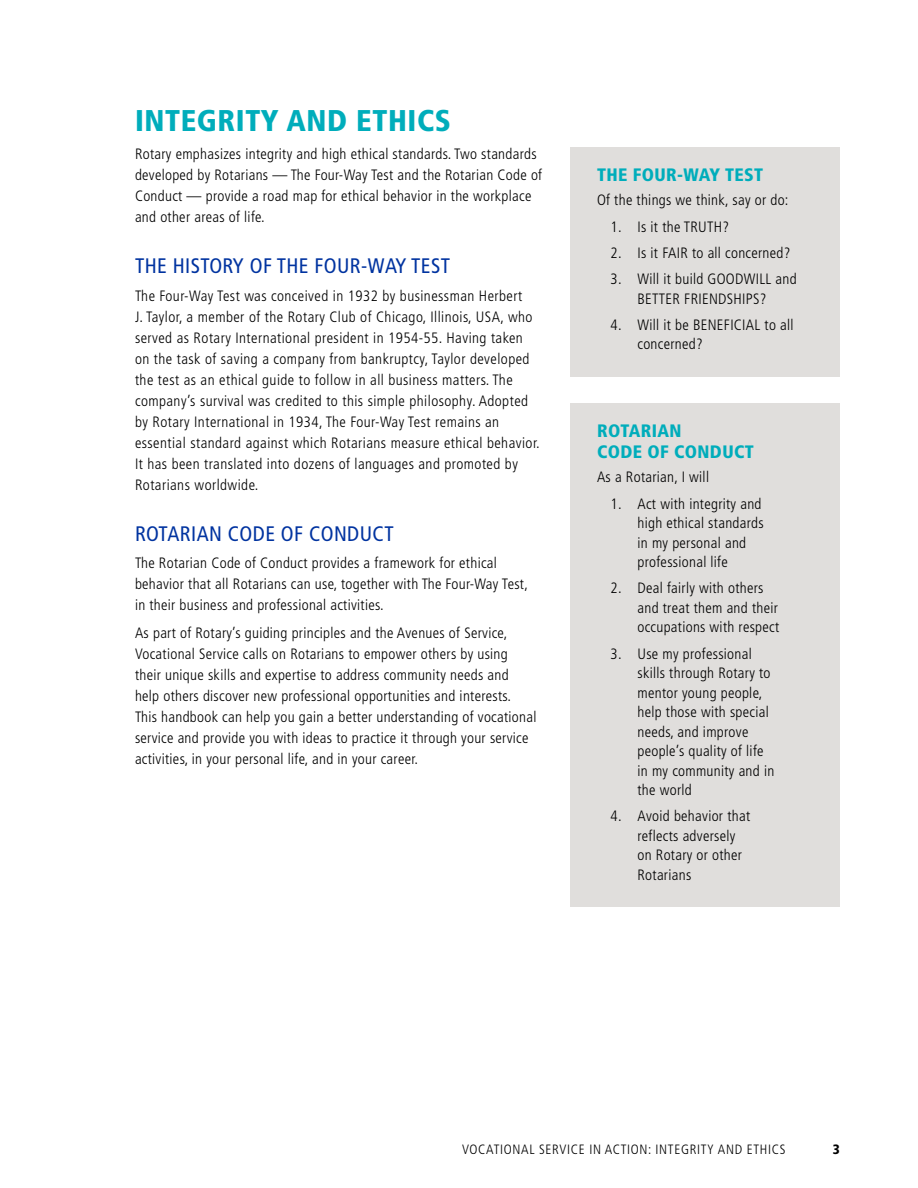
<style>
.page{position:relative;width:918px;height:1188px;background:#fff}
.page>*{position:absolute;margin:0;border:0;box-sizing:border-box;transform-origin:0 0}
.t1{font:900 condensed 30px "Frutiger LT Std";letter-spacing:.02em;color:#00adbb}
.t2{font:condensed 21px "Frutiger LT Std";letter-spacing:.02em;color:#0033a0}
.t3{font:900 condensed 18px/21px "Frutiger LT Std";letter-spacing:.02em;color:#00adbb}
.t4{font:300 condensed 15px/21px "Frutiger LT Std";letter-spacing:.02em;color:#000}
.t5{font:300 condensed 13.5px "Frutiger LT Std";letter-spacing:.05em;color:#000}
.t6{font:900 condensed 13.5px "Frutiger LT Std";color:#000}
</style>
<div class="page">
<div style="left:570px;top:147px;width:270px;height:229px;background:#e0dedc"></div>
<div style="left:570px;top:403px;width:270px;height:504px;background:#e0dedc"></div>
<h1 class="t1" style="left:135px;top:103px;width:317px">INTEGRITY AND ETHICS</h1>
<p class="t4" style="left:135px;top:144px;width:409px">Rotary emphasizes integrity and high ethical standards. Two standards developed by Rotarians — The Four-Way Test and the Rotarian Code of Conduct — provide a road map for ethical behavior in the workplace and other areas of life.</p>
<h2 class="t2" style="left:135px;top:253px;width:317px">THE HISTORY OF THE FOUR-WAY TEST</h2>
<p class="t4" style="left:135px;top:285px;width:406px">The Four-Way Test was conceived in 1932 by businessman Herbert<br>J. Taylor, a member of the Rotary Club of Chicago, Illinois, USA, who served as Rotary International president in 1954-55. Having taken on the task of saving a company from bankruptcy, Taylor developed the test as an ethical guide to follow in all business matters. The company’s survival was credited to this simple philosophy. Adopted by Rotary International in 1934, The Four-Way Test remains an essential standard against which Rotarians measure ethical behavior.<br>It has been translated into dozens of languages and promoted by Rotarians worldwide.</p>
<h2 class="t2" style="left:135px;top:521px;width:260px">ROTARIAN CODE OF CONDUCT</h2>
<p class="t4" style="left:135px;top:553px;width:395px">The Rotarian Code of Conduct provides a framework for ethical behavior that all Rotarians can use, together with The Four-Way Test, in their business and professional activities.</p>
<p class="t4" style="left:135px;top:623px;width:403px">As part of Rotary’s guiding principles and the Avenues of Service, Vocational Service calls on Rotarians to empower others by using their unique skills and expertise to address community needs and help others discover new professional opportunities and interests.<br>This handbook can help you gain a better understanding of vocational service and provide you with ideas to practice it through your service activities, in your personal life, and in your career.</p>
<p class="t3" style="left:597px;top:164px;width:168px">THE FOUR-WAY TEST</p>
<p class="t4" style="left:597px;top:190px;width:193px">Of the things we think, say or do:</p>
<p class="t4" style="left:610px;top:216px;width:120px">1. Is it the TRUTH?</p>
<p class="t4" style="left:610px;top:242px;width:181px">2. Is it FAIR to all concerned?</p>
<p class="t4" style="left:610px;top:269px;width:188px;line-height:19.5px;text-align:center">3. Will it build GOODWILL and<br>BETTER FRIENDSHIPS?</p>
<p class="t4" style="left:638px;top:315px;width:158px;line-height:19.5px;text-indent:-27px">4. Will it be BENEFICIAL to all concerned?</p>
<p class="t3" style="left:597px;top:420px;width:158px">ROTARIAN<br>CODE OF CONDUCT</p>
<p class="t4" style="left:597px;top:467px;width:114px">As a Rotarian, I will</p>
<p class="t4" style="left:638px;top:494px;width:128px;line-height:19.5px;text-indent:-27px">1. Act with integrity and high ethical standards in my personal and professional life</p>
<p class="t4" style="left:638px;top:579px;width:143px;line-height:19.5px;text-indent:-27px">2. Deal fairly with others and treat them and their occupations with respect</p>
<p class="t4" style="left:638px;top:644px;width:138px;line-height:19.5px;text-indent:-27px">3. Use my professional skills through Rotary to mentor young people, help those with special needs, and improve people’s quality of life in my community and in the world</p>
<p class="t4" style="left:638px;top:807px;width:114px;line-height:19.5px;text-indent:-27px">4. Avoid behavior that reflects adversely on Rotary or other<br>Rotarians</p>
<p class="t5" style="left:462px;top:1142px;width:325px">VOCATIONAL SERVICE IN ACTION: INTEGRITY AND ETHICS</p>
<p class="t6" style="left:833px;top:1141px;width:9px">3</p>
</div>
